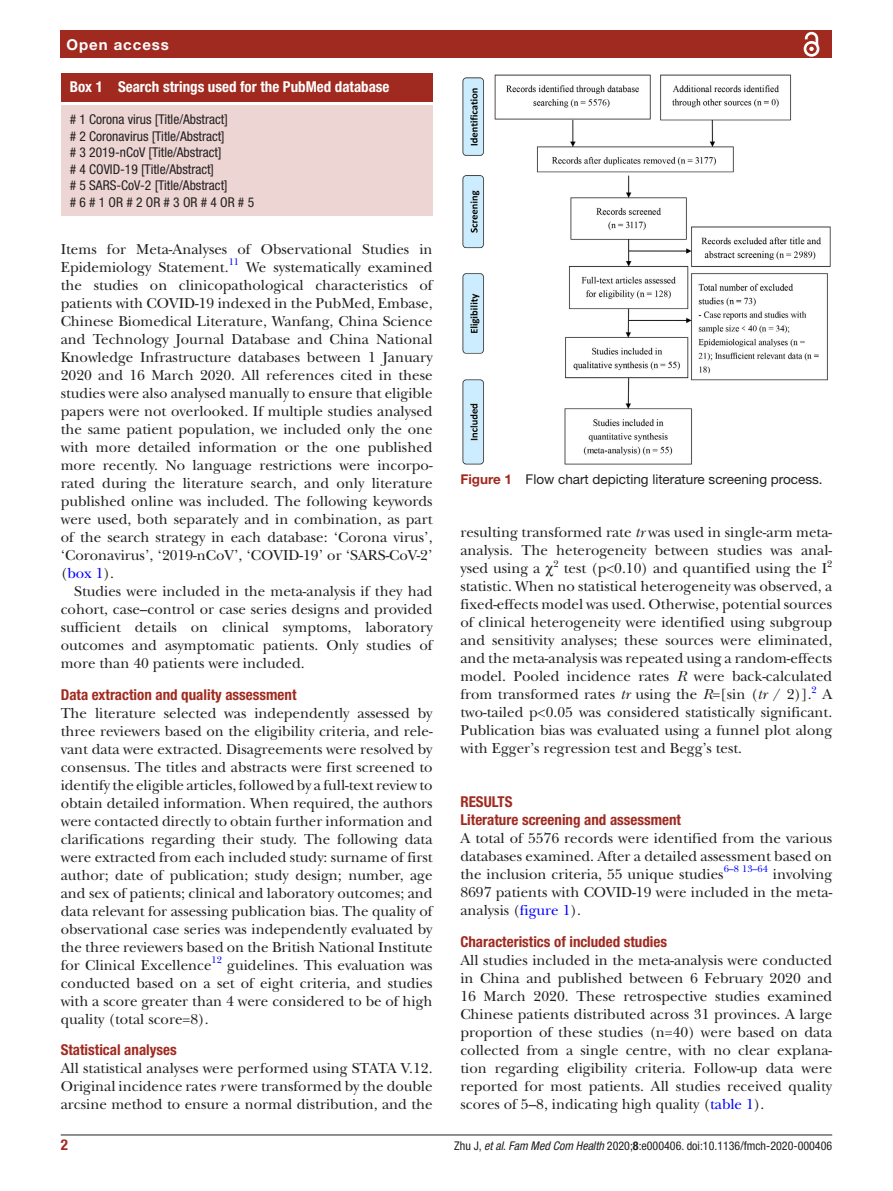
<style>
.page{position:relative;width:893px;height:1191px;background:#fff}
.page>*{position:absolute;margin:0;border:0;box-sizing:border-box;transform-origin:0 0}
.t1{font:15px/18px "New Baskerville";color:#231f20;text-align:justify}
.t2{font:700 condensed 15px/18px "Helvetica Neue LT Std";color:#a02a1f}
.t3{font:700 condensed 15px "Helvetica Neue LT Std";color:#fff}
.t4{font:700 15px "Helvetica Neue LT Std";letter-spacing:.065em;color:#fff}
.t5{font:condensed 13.5px/16.5px "Helvetica Neue LT Std";color:#231f20}
.t6{font:13.5px "Helvetica Neue LT Std";color:#231f20}
.t7{font:condensed 12px "Helvetica Neue LT Std";color:#231f20}
.t8{font:9.9px "New Baskerville";color:#00f}
.t9{font:9.9px "New Baskerville";color:#231f20}
.s1{color:#00f}
.s2{font-style:italic}
.s3{font-weight:700;color:#a02a1f}
.s4{font-weight:700}
</style>
<div class="page">
<hr style="left:61px;top:1134px;width:771px;height:1px;background:#231f20">
<div style="left:61px;top:31px;width:771px;height:27px;background:#a02a1f"></div>
<svg style="left:803px;top:31px;width:17px;height:26px"></svg>
<div style="left:61px;top:73px;width:372px;height:28px;background:#a02a1f"></div>
<div style="left:61px;top:106px;width:372px;height:110px;background:#ecd5d2"></div>
<img style="left:462px;top:74px;width:369px;height:391px">
<p class="t4" style="left:66px;top:35px;width:104px">Open access</p>
<p class="t3" style="left:70px;top:78px;width:321px">Box 1 Search strings used for the PubMed database</p>
<p class="t5" style="left:70px;top:111px;width:186px"># 1 Corona virus [Title/Abstract]<br># 2 Coronavirus [Title/Abstract]<br># 3 2019-nCoV [Title/Abstract]<br># 4 COVID-19 [Title/Abstract]<br># 5 SARS-CoV-2 [Title/Abstract]<br># 6 # 1 OR # 2 OR # 3 OR # 4 OR # 5</p>
<p class="t1" style="left:61px;top:240px;width:373px">Items for Meta-Analyses of Observational Studies in<br>Epidemiology Statement.</p>
<p class="t8" style="left:229px;top:256px;width:12px">11</p>
<p class="t1" style="left:61px;top:258px;width:373px;text-indent:185px">We systematically examined the studies on clinicopathological characteristics of patients with COVID-19 indexed in the PubMed, Embase, Chinese Biomedical Literature, Wanfang, China Science and Technology Journal Database and China National Knowledge Infrastructure databases between 1 January 2020 and 16 March 2020. All references cited in these studies were also analysed manually to ensure that eligible papers were not overlooked. If multiple studies analysed the same patient population, we included only the one with more detailed information or the one published more recently. No language restrictions were incorpo&shy;rated during the literature search, and only literature published online was included. The following keywords were used, both separately and in combination, as part of the search strategy in each database: ‘Corona virus’, ‘Coronavirus’, ‘2019-nCoV’, ‘COVID-19’ or ‘SARS-CoV-2’ (<span class="s1">box 1</span>).</p>
<p class="t1" style="left:61px;top:582px;width:373px;text-indent:13px">Studies were included in the meta-analysis if they had cohort, case–control or case series designs and provided sufficient details on clinical symptoms, laboratory outcomes and asymptomatic patients. Only studies of more than 40 patients were included.</p>
<p class="t2" style="left:61px;top:685px;width:237px">Data extraction and quality assessment</p>
<p class="t1" style="left:61px;top:704px;width:373px">The literature selected was independently assessed by three reviewers based on the eligibility criteria, and rele&shy;vant data were extracted. Disagreements were resolved by consensus. The titles and abstracts were first screened to identify the eligible articles, followed by a full-text review to obtain detailed information. When required, the authors were contacted directly to obtain further information and clarifications regarding their study. The following data were extracted from each included study: surname of first author; date of publication; study design; number, age and sex of patients; clinical and laboratory outcomes; and data relevant for assessing publication bias. The quality of observational case series was independently evaluated by the three reviewers based on the British National Institute for Clinical Excellence</p>
<p class="t8" style="left:212px;top:954px;width:12px">12</p>
<p class="t1" style="left:61px;top:956px;width:373px;text-indent:167px">guidelines. This evaluation was conducted based on a set of eight criteria, and studies with a score greater than 4 were considered to be of high quality (total score=8).</p>
<p class="t2" style="left:61px;top:1040px;width:117px">Statistical analyses</p>
<p class="t1" style="left:61px;top:1059px;width:373px">All statistical analyses were performed using STATA V.12.<br>Original incidence rates <span class="s2">r</span> were transformed by the double arcsine method to ensure a normal distribution, and the</p>
<p class="t6" style="left:460px;top:471px;width:364px"><span class="s3">Figure 1</span> Flow chart depicting literature screening process.</p>
<p class="t1" style="left:460px;top:523px;width:373px">resulting transformed rate <span class="s2">tr</span> was used in single-arm meta&shy;analysis. The heterogeneity between studies was anal&shy;ysed using a <sup>2</sup> test (p&lt;0.10) and quantified using the I</p>
<p class="t9" style="left:827px;top:557px;width:7px">2</p>
<p class="t1" style="left:460px;top:577px;width:373px">statistic. When no statistical heterogeneity was observed, a fixed-effects model was used. Otherwise, potential sources of clinical heterogeneity were identified using subgroup and sensitivity analyses; these sources were eliminated, and the meta-analysis was repeated using a random-effects model. Pooled incidence rates <span class="s2">R</span> were back-calculated from transformed rates <span class="s2">tr</span> using the <span class="s2">R</span>=[sin (<span class="s2">tr</span> / 2)].</p>
<p class="t8" style="left:812px;top:683px;width:7px">2</p>
<p class="t1" style="left:460px;top:685px;width:373px;text-indent:362px">A two-tailed p&lt;0.05 was considered statistically significant.<br>Publication bias was evaluated using a funnel plot along with Egger’s regression test and Begg’s test.</p>
<p class="t2" style="left:460px;top:792px;width:222px">Results<br>Literature screening and assessment</p>
<p class="t1" style="left:460px;top:829px;width:373px">A total of 5576 records were identified from the various databases examined. After a detailed assessment based on the inclusion criteria, 55 unique studies</p>
<p class="t8" style="left:724px;top:863px;width:46px">6–8 13–64</p>
<p class="t1" style="left:460px;top:865px;width:373px;text-indent:312px">involving 8697 patients with COVID-19 were included in the meta&shy;analysis (<span class="s1">figure 1</span>).</p>
<p class="t2" style="left:460px;top:932px;width:208px">Characteristics of included studies</p>
<p class="t1" style="left:460px;top:951px;width:373px">All studies included in the meta-analysis were conducted in China and published between 6 February 2020 and 16 March 2020. These retrospective studies examined Chinese patients distributed across 31 provinces. A large proportion of these studies (n=40) were based on data collected from a single centre, with no clear explana&shy;tion regarding eligibility criteria. Follow-up data were reported for most patients. All studies received quality scores of 5–8, indicating high quality (<span class="s1">table 1</span>).</p>
<p class="t2" style="left:61px;top:1135px;width:9px">2</p>
<p class="t7" style="left:454px;top:1138px;width:379px">Zhu J, <span class="s2">et al</span>. <span class="s2">Fam Med Com Health</span> 2020;<span class="s4">8</span>:e000406. doi:10.1136/fmch-2020-000406</p>
</div>
